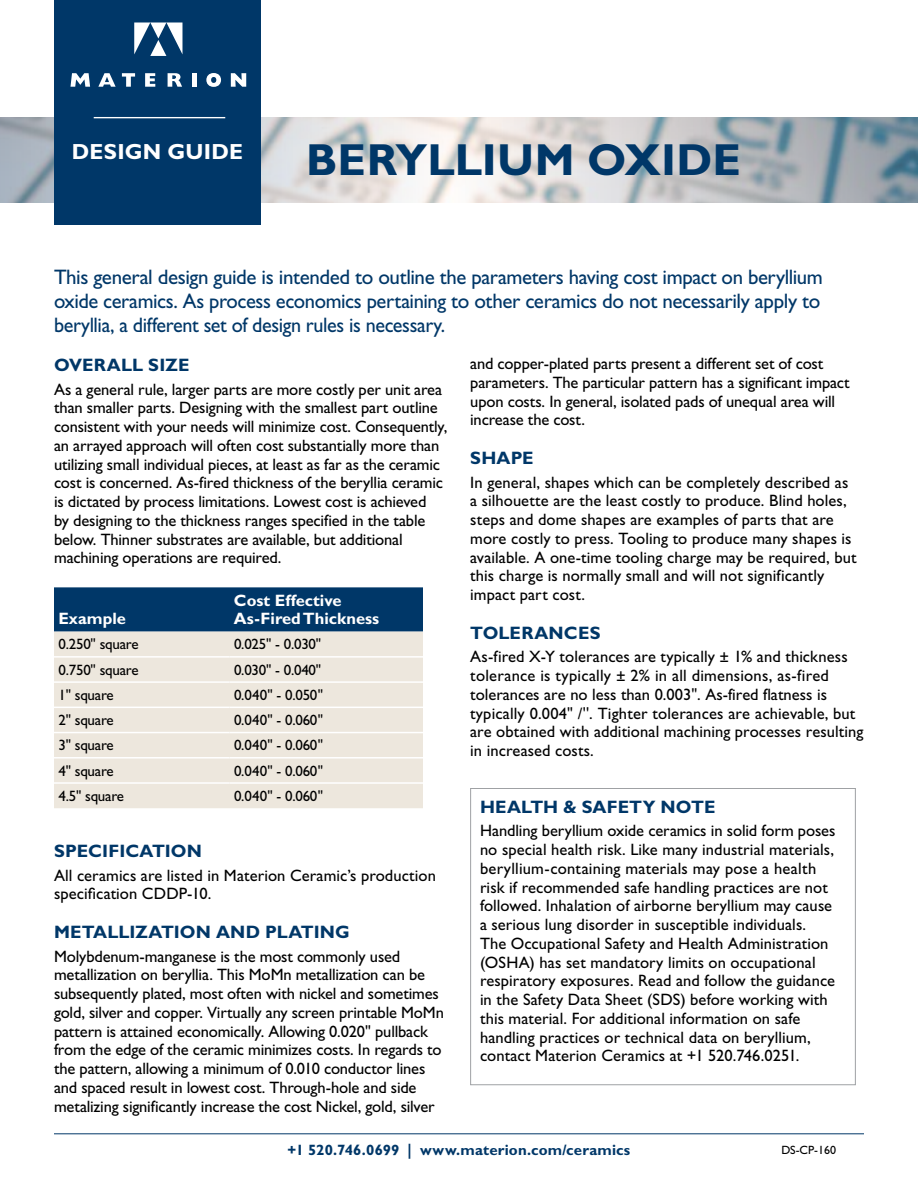
<style>
.page{position:relative;width:918px;height:1188px;background:#fff}
.page>*{position:absolute;margin:0;border:0;box-sizing:border-box;transform-origin:0 0}
.t1{font:700 45px "Gill Sans Std";letter-spacing:.005em;color:#003768}
.t2{font:700 21.9px "Gill Sans Std";letter-spacing:.01em;color:#fff}
.t3{font:21px/24px "Gill Sans Std";letter-spacing:-.02em;color:#003768;text-align:justify}
.t4{font:700 18px "Gill Sans Std";letter-spacing:.005em;color:#003768}
.t5{font:16.5px/18.8px "Gill Sans Std";color:#000}
.t6{font:700 16.5px/18px "Gill Sans Std";color:#fff}
.t7{font:15px "Gill Sans Std";letter-spacing:-.015em;color:#000}
.t8{font:700 15px "Gill Sans Std";letter-spacing:.01em;color:#003768}
.t9{font:12px "Gill Sans Std";color:#000}
</style>
<div class="page">
<hr style="left:54px;top:1134px;width:810px;height:1px;background:#003768">
<img style="left:0;top:117px;width:918px;height:85px">
<div style="left:54px;top:0;width:207px;height:225px;background:#003768"></div>
<svg style="left:134px;top:22px;width:48px;height:34px"></svg>
<svg style="left:70px;top:73px;width:20px;height:14px"></svg>
<svg style="left:98px;top:73px;width:18px;height:14px"></svg>
<svg style="left:122px;top:73px;width:13px;height:14px"></svg>
<svg style="left:145px;top:73px;width:10px;height:14px"></svg>
<svg style="left:168px;top:73px;width:14px;height:14px"></svg>
<hr style="left:192px;top:73px;width:4px;height:14px;background:#fff">
<svg style="left:206px;top:73px;width:15px;height:14px"></svg>
<svg style="left:231px;top:73px;width:15px;height:14px"></svg>
<hr style="left:94px;top:117px;width:131px;height:1px;background:#fff">
<div style="left:54px;top:587px;width:369px;height:45px;background:#003768"></div>
<div style="left:54px;top:632px;width:369px;height:176px;background:#ede7dd"></div>
<hr style="left:54px;top:656px;width:176px;height:2px;background:#fff">
<hr style="left:230px;top:656px;width:193px;height:2px;background:#fff">
<hr style="left:54px;top:681px;width:176px;height:2px;background:#fff">
<hr style="left:230px;top:681px;width:193px;height:2px;background:#fff">
<hr style="left:54px;top:707px;width:176px;height:1px;background:#fff">
<hr style="left:230px;top:707px;width:193px;height:1px;background:#fff">
<hr style="left:54px;top:732px;width:176px;height:1px;background:#fff">
<hr style="left:230px;top:732px;width:193px;height:1px;background:#fff">
<hr style="left:54px;top:757px;width:176px;height:2px;background:#fff">
<hr style="left:230px;top:757px;width:193px;height:2px;background:#fff">
<hr style="left:54px;top:782px;width:176px;height:2px;background:#fff">
<hr style="left:230px;top:782px;width:193px;height:2px;background:#fff">
<div style="left:470px;top:788px;width:386px;height:297px;border:1px solid #9fa1a4"></div>
<h2 class="t2" style="left:72px;top:139px;width:173px">DESIGN GUIDE</h2>
<h1 class="t1" style="left:306px;top:133px;width:437px">BERYLLIUM OXIDE</h1>
<p class="t3" style="left:54px;top:265px;width:770px">This general design guide is intended to outline the parameters having cost impact on beryllium oxide ceramics. As process economics pertaining to other ceramics do not necessarily apply to beryllia, a different set of design rules is necessary.</p>
<p class="t4" style="left:54px;top:355px;width:137px">OVERALL SIZE</p>
<p class="t5" style="left:54px;top:380px;width:395px">As a general rule, larger parts are more costly per unit area than smaller parts. Designing with the smallest part outline consistent with your needs will minimize cost. Consequently, an arrayed approach will often cost substantially more than utilizing small individual pieces, at least as far as the ceramic cost is concerned. As-fired thickness of the beryllia ceramic is dictated by process limitations. Lowest cost is achieved<br>by designing to the thickness ranges specified in the table below. Thinner substrates are available, but additional machining operations are required.</p>
<p class="t5" style="left:470px;top:354px;width:381px">and copper-plated parts present a different set of cost parameters. The particular pattern has a significant impact upon costs. In general, isolated pads of unequal area will increase the cost.</p>
<p class="t4" style="left:470px;top:448px;width:65px">SHAPE</p>
<p class="t5" style="left:470px;top:473px;width:388px">In general, shapes which can be completely described as a silhouette are the least costly to produce. Blind holes, steps and dome shapes are examples of parts that are more costly to press. Tooling to produce many shapes is available. A one-time tooling charge may be required, but this charge is normally small and will not significantly impact part cost.</p>
<p class="t4" style="left:470px;top:622px;width:132px">TOLERANCES</p>
<p class="t5" style="left:470px;top:647px;width:395px">As-fired X-Y tolerances are typically ± 1% and thickness tolerance is typically ± 2% in all dimensions, as-fired tolerances are no less than 0.003". As-fired flatness is typically 0.004" /''. Tighter tolerances are achievable, but are obtained with additional machining processes resulting in increased costs.</p>
<p class="t6" style="left:234px;top:592px;width:147px">Cost Effective<br>As-Fired Thickness</p>
<p class="t6" style="left:58px;top:610px;width:69px">Example</p>
<p class="t7" style="left:58px;top:636px;width:82px">0.250" square</p>
<p class="t7" style="left:234px;top:636px;width:89px">0.025" - 0.030"</p>
<p class="t7" style="left:59px;top:661px;width:82px">0.750" square</p>
<p class="t7" style="left:234px;top:661px;width:89px">0.030" - 0.040"</p>
<p class="t7" style="left:59px;top:686px;width:57px">1" square</p>
<p class="t7" style="left:234px;top:686px;width:91px">0.040" - 0.050"</p>
<p class="t7" style="left:59px;top:711px;width:57px">2" square</p>
<p class="t7" style="left:234px;top:711px;width:91px">0.040" - 0.060"</p>
<p class="t7" style="left:59px;top:737px;width:57px">3" square</p>
<p class="t7" style="left:234px;top:737px;width:91px">0.040" - 0.060"</p>
<p class="t7" style="left:59px;top:762px;width:57px">4" square</p>
<p class="t7" style="left:234px;top:762px;width:91px">0.040" - 0.060"</p>
<p class="t7" style="left:59px;top:787px;width:67px">4.5" square</p>
<p class="t7" style="left:234px;top:787px;width:91px">0.040" - 0.060"</p>
<p class="t4" style="left:480px;top:796px;width:237px">HEALTH &amp; SAFETY NOTE</p>
<p class="t5" style="left:480px;top:822px;width:357px">Handling beryllium oxide ceramics in solid form poses no special health risk. Like many industrial materials, beryllium-containing materials may pose a health risk if recommended safe handling practices are not followed. Inhalation of airborne beryllium may cause a serious lung disorder in susceptible individuals.<br>The Occupational Safety and Health Administration (OSHA) has set mandatory limits on occupational respiratory exposures. Read and follow the guidance in the Safety Data Sheet (SDS) before working with this material. For additional information on safe handling practices or technical data on beryllium, contact Materion Ceramics at +1 520.746.0251.</p>
<p class="t4" style="left:54px;top:841px;width:150px">SPECIFICATION</p>
<p class="t5" style="left:54px;top:866px;width:383px">All ceramics are listed in Materion Ceramic’s production specification CDDP-10.</p>
<p class="t4" style="left:54px;top:922px;width:297px">METALLIZATION AND PLATING</p>
<p class="t5" style="left:54px;top:947px;width:392px">Molybdenum-manganese is the most commonly used metallization on beryllia. This MoMn metallization can be subsequently plated, most often with nickel and sometimes gold, silver and copper. Virtually any screen printable MoMn pattern is attained economically. Allowing 0.020" pullback from the edge of the ceramic minimizes costs. In regards to the pattern, allowing a minimum of 0.010 conductor lines and spaced result in lowest cost. Through-hole and side metalizing significantly increase the cost Nickel, gold, silver</p>
<p class="t8" style="left:288px;top:1141px;width:344px">+1 520.746.0699 | www.materion.com/ceramics</p>
<p class="t9" style="left:781px;top:1144px;width:56px">DS-CP-160</p>
</div>
